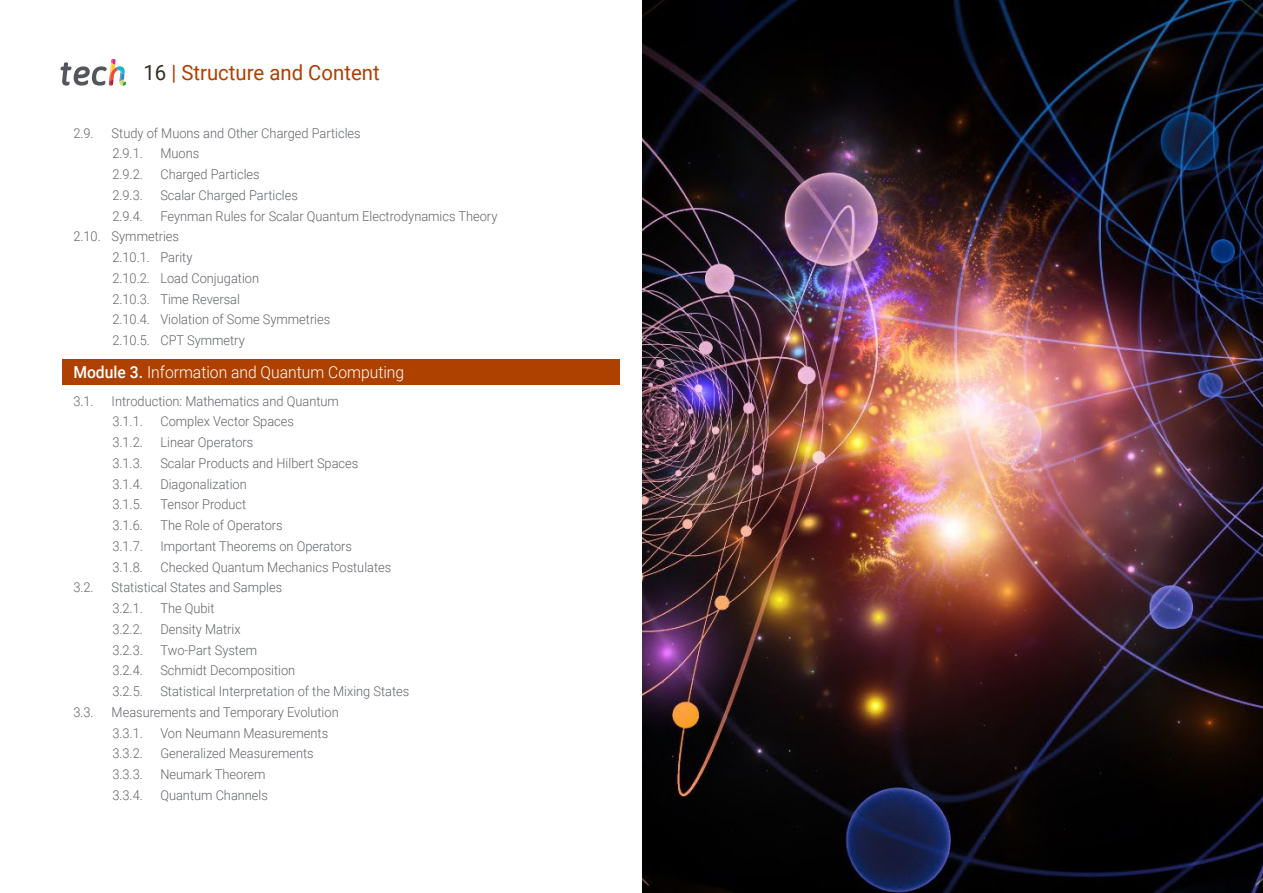
<style>
.page{position:relative;width:1263px;height:893px;background:#fff}
.page>*{position:absolute;margin:0;border:0;box-sizing:border-box;transform-origin:0 0}
.t1{font:21px "Roboto";color:#ae4000}
.t2{font:300 16.5px "Roboto";color:#fff;scale:.95 1}
.t3{font:300 13.5px/20.7px "Roboto";color:#61646a;scale:.95 1}
.s1{color:#312e20}
.s2{font-weight:500}
</style>
<div class="page">
<div style="left:62px;top:360px;width:558px;height:25px;background:#ae4000"></div>
<img style="left:642px;top:0;width:621px;height:893px">
<svg style="left:61px;top:59px;width:65px;height:27px"></svg>
<h1 class="t1" style="left:144px;top:57px;width:238px"><span class="s1">16</span> | Structure and Content</h1>
<p class="t3" style="left:73px;top:122px;width:23px">2.9.</p>
<p class="t3" style="left:112px;top:122px;width:264px">Study of Muons and Other Charged Particles<br>2.9.1.</p>
<p class="t3" style="left:160px;top:143px;width:42px">Muons</p>
<p class="t3" style="left:112px;top:164px;width:34px">2.9.2.</p>
<p class="t3" style="left:160px;top:164px;width:106px">Charged Particles</p>
<p class="t3" style="left:112px;top:184px;width:34px">2.9.3.</p>
<p class="t3" style="left:160px;top:184px;width:146px">Scalar Charged Particles</p>
<p class="t3" style="left:112px;top:205px;width:34px">2.9.4.</p>
<p class="t3" style="left:160px;top:205px;width:356px">Feynman Rules for Scalar Quantum Electrodynamics Theory</p>
<p class="t3" style="left:73px;top:226px;width:113px">2.10. Symmetries</p>
<p class="t3" style="left:112px;top:247px;width:86px">2.10.1. Parity</p>
<p class="t3" style="left:112px;top:267px;width:156px">2.10.2. Load Conjugation</p>
<p class="t3" style="left:112px;top:288px;width:136px">2.10.3. Time Reversal</p>
<p class="t3" style="left:112px;top:309px;width:231px">2.10.4. Violation of Some Symmetries</p>
<p class="t3" style="left:112px;top:330px;width:141px">2.10.5. CPT Symmetry</p>
<p class="t2" style="left:73px;top:361px;width:350px"><span class="s2">Module 3.</span> Information and Quantum Computing</p>
<p class="t3" style="left:73px;top:390px;width:23px">3.1.</p>
<p class="t3" style="left:112px;top:390px;width:241px">Introduction: Mathematics and Quantum<br>3.1.1.</p>
<p class="t3" style="left:160px;top:411px;width:142px">Complex Vector Spaces</p>
<p class="t3" style="left:112px;top:431px;width:34px">3.1.2.</p>
<p class="t3" style="left:160px;top:431px;width:99px">Linear Operators</p>
<p class="t3" style="left:112px;top:452px;width:34px">3.1.3.</p>
<p class="t3" style="left:160px;top:452px;width:210px">Scalar Products and Hilbert Spaces</p>
<p class="t3" style="left:112px;top:473px;width:34px">3.1.4.</p>
<p class="t3" style="left:160px;top:473px;width:92px">Diagonalization</p>
<p class="t3" style="left:112px;top:494px;width:34px">3.1.5.</p>
<p class="t3" style="left:160px;top:494px;width:92px">Tensor Product</p>
<p class="t3" style="left:112px;top:514px;width:34px">3.1.6.</p>
<p class="t3" style="left:160px;top:514px;width:130px">The Role of Operators</p>
<p class="t3" style="left:112px;top:535px;width:34px">3.1.7.</p>
<p class="t3" style="left:160px;top:535px;width:203px">Important Theorems on Operators</p>
<p class="t3" style="left:112px;top:556px;width:34px">3.1.8.</p>
<p class="t3" style="left:160px;top:556px;width:245px">Checked Quantum Mechanics Postulates</p>
<p class="t3" style="left:73px;top:577px;width:23px">3.2.</p>
<p class="t3" style="left:112px;top:577px;width:181px">Statistical States and Samples<br>3.2.1.</p>
<p class="t3" style="left:160px;top:597px;width:59px">The Qubit</p>
<p class="t3" style="left:112px;top:618px;width:34px">3.2.2.</p>
<p class="t3" style="left:160px;top:618px;width:86px">Density Matrix</p>
<p class="t3" style="left:112px;top:639px;width:34px">3.2.3.</p>
<p class="t3" style="left:160px;top:639px;width:103px">Two-Part System</p>
<p class="t3" style="left:112px;top:660px;width:34px">3.2.4.</p>
<p class="t3" style="left:160px;top:660px;width:143px">Schmidt Decomposition</p>
<p class="t3" style="left:112px;top:680px;width:34px">3.2.5.</p>
<p class="t3" style="left:160px;top:680px;width:264px">Statistical Interpretation of the Mixing States</p>
<p class="t3" style="left:73px;top:701px;width:23px">3.3.</p>
<p class="t3" style="left:112px;top:701px;width:241px">Measurements and Temporary Evolution<br>3.3.1.</p>
<p class="t3" style="left:160px;top:722px;width:178px">Von Neumann Measurements</p>
<p class="t3" style="left:112px;top:743px;width:34px">3.3.2.</p>
<p class="t3" style="left:160px;top:743px;width:163px">Generalized Measurements</p>
<p class="t3" style="left:112px;top:763px;width:34px">3.3.3.</p>
<p class="t3" style="left:160px;top:763px;width:112px">Neumark Theorem</p>
<p class="t3" style="left:112px;top:784px;width:34px">3.3.4.</p>
<p class="t3" style="left:160px;top:784px;width:115px">Quantum Channels</p>
</div>
